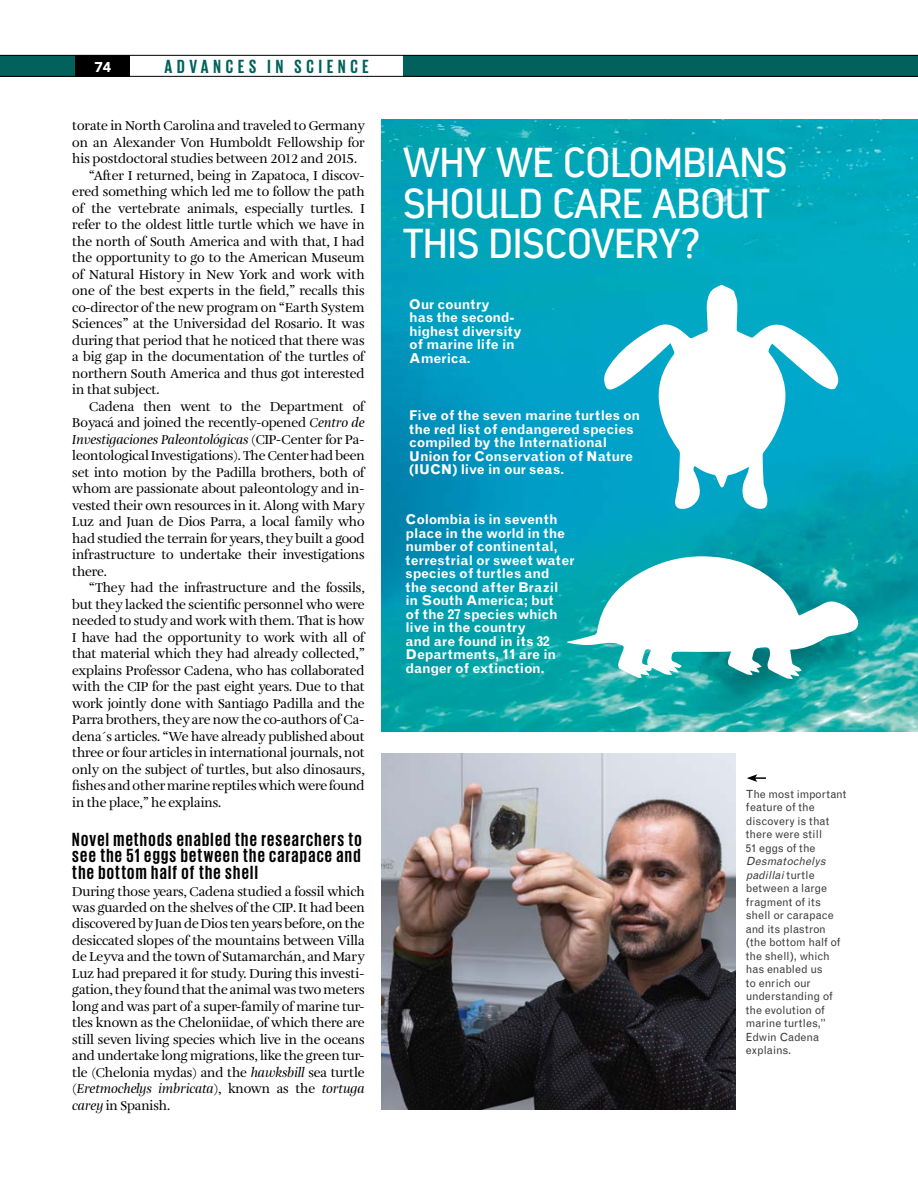
<style>
.page{position:relative;width:918px;height:1188px;background:#fff}
.page>*{position:absolute;margin:0;border:0;box-sizing:border-box;transform-origin:0 0}
.t1{font:41.85px/40.7px "Estandar";color:#fff}
.t2{font:700 19.5px/16.5px "Giorgio Sans";letter-spacing:.07em;color:#000;text-align:justify}
.t3{font:700 19.5px "Giorgio Sans";letter-spacing:.25em;color:#02615c}
.t4{font:900 14.25px "Avenir";color:#fff}
.t5{font:13.5px/16.5px "Amalia Pro";letter-spacing:-.01em;color:#000;text-align:justify}
.t6{font:700 13.5px/13.5px "Grotesque MT Std";color:#fff}
.t7{font:italic 13.5px "Amalia Pro";letter-spacing:-.01em;color:#000}
.t8{font:11.25px/13.5px "Grotesque MT Std";letter-spacing:-.005em;color:#3c3c3b}
.s1{font-style:italic}
.s2{font-style:normal}
</style>
<div class="page">
<img style="left:382px;top:120px;width:536px;height:611px">
<svg style="left:747px;top:774px;width:19px;height:8px"></svg>
<svg style="left:0;top:55px;width:918px;height:22px"></svg>
<img style="left:382px;top:753px;width:353px;height:357px">
<svg style="left:567px;top:556px;width:293px;height:123px"></svg>
<svg style="left:603px;top:285px;width:236px;height:226px"></svg>
<p class="t4" style="left:95px;top:55px;width:18px">74</p>
<h2 class="t3" style="left:165px;top:57px;width:206px">ADVANCES IN SCIENCE</h2>
<p class="t5" style="left:72px;top:118px;width:294px">torate in North Carolina and traveled to Germany</p>
<p class="t5" style="left:72px;top:135px;width:294px">on an Alexander Von Humboldt Fellowship for</p>
<p class="t5" style="left:72px;top:151px;width:286px">his postdoctoral studies between 2012 and 2015.</p>
<p class="t5" style="left:89px;top:167px;width:277px">“After I returned, being in Zapatoca, I discov-</p>
<p class="t5" style="left:72px;top:184px;width:294px">ered something which led me to follow the path</p>
<p class="t5" style="left:72px;top:200px;width:294px">of the vertebrate animals, especially turtles. I</p>
<p class="t5" style="left:72px;top:217px;width:294px">refer to the oldest little turtle which we have in</p>
<p class="t5" style="left:72px;top:233px;width:294px">the north of South America and with that, I had</p>
<p class="t5" style="left:72px;top:250px;width:294px">the opportunity to go to the American Museum</p>
<p class="t5" style="left:72px;top:266px;width:294px">of Natural History in New York and work with</p>
<p class="t5" style="left:72px;top:283px;width:294px">one of the best experts in the field,” recalls this</p>
<p class="t5" style="left:72px;top:299px;width:294px">co-director of the new program on “Earth System</p>
<p class="t5" style="left:72px;top:316px;width:294px">Sciences” at the Universidad del Rosario. It was</p>
<p class="t5" style="left:72px;top:332px;width:294px">during that period that he noticed that there was</p>
<p class="t5" style="left:72px;top:349px;width:294px">a big gap in the documentation of the turtles of</p>
<p class="t5" style="left:72px;top:365px;width:294px">northern South America and thus got interested</p>
<p class="t5" style="left:72px;top:382px;width:89px">in that subject.</p>
<p class="t5" style="left:89px;top:398px;width:277px">Cadena then went to the Department of</p>
<p class="t5" style="left:72px;top:415px;width:294px">Boyacá and joined the recently-opened <span class="s1">Centro de</span></p>
<p class="t7" style="left:72px;top:431px;width:294px">Investigaciones Paleontológicas <span class="s2">(CIP-Center for Pa-</span></p>
<p class="t5" style="left:72px;top:448px;width:294px">leontological Investigations). The Center had been</p>
<p class="t5" style="left:72px;top:464px;width:294px">set into motion by the Padilla brothers, both of</p>
<p class="t5" style="left:72px;top:481px;width:294px">whom are passionate about paleontology and in-</p>
<p class="t5" style="left:72px;top:497px;width:294px">vested their own resources in it. Along with Mary</p>
<p class="t5" style="left:72px;top:514px;width:294px">Luz and Juan de Dios Parra, a local family who</p>
<p class="t5" style="left:72px;top:530px;width:294px">had studied the terrain for years, they built a good</p>
<p class="t5" style="left:72px;top:547px;width:294px">infrastructure to undertake their investigations</p>
<p class="t5" style="left:72px;top:563px;width:36px">there.</p>
<p class="t5" style="left:89px;top:580px;width:277px">“They had the infrastructure and the fossils,</p>
<p class="t5" style="left:72px;top:596px;width:294px">but they lacked the scientific personnel who were</p>
<p class="t5" style="left:72px;top:613px;width:294px">needed to study and work with them. That is how</p>
<p class="t5" style="left:72px;top:629px;width:294px">I have had the opportunity to work with all of</p>
<p class="t5" style="left:72px;top:646px;width:294px">that material which they had already collected,”</p>
<p class="t5" style="left:72px;top:662px;width:294px">explains Professor Cadena, who has collaborated</p>
<p class="t5" style="left:72px;top:679px;width:294px">with the CIP for the past eight years. Due to that</p>
<p class="t5" style="left:72px;top:695px;width:294px">work jointly done with Santiago Padilla and the</p>
<p class="t5" style="left:72px;top:712px;width:294px">Parra brothers, they are now the co-authors of Ca-</p>
<p class="t5" style="left:72px;top:728px;width:294px">dena´s articles. “We have already published about</p>
<p class="t5" style="left:72px;top:745px;width:294px">three or four articles in international journals, not</p>
<p class="t5" style="left:72px;top:761px;width:294px">only on the subject of turtles, but also dinosaurs,</p>
<p class="t5" style="left:72px;top:778px;width:294px">fishes and other marine reptiles which were found</p>
<p class="t5" style="left:72px;top:794px;width:150px">in the place,” he explains.</p>
<h2 class="t2" style="left:72px;top:831px;width:291px">Novel methods enabled the researchers to see the 51 eggs between the carapace and the bottom half of the shell</h2>
<p class="t5" style="left:72px;top:883px;width:294px">During those years, Cadena studied a fossil which was guarded on the shelves of the CIP. It had been discovered by Juan de Dios ten years before, on the desiccated slopes of the mountains between Villa de Leyva and the town of Sutamarchán, and Mary Luz had prepared it for study. During this investi&shy;gation, they found that the animal was two meters long and was part of a super-family of marine tur&shy;tles known as the Cheloniidae, of which there are still seven living species which live in the oceans and undertake long migrations, like the green tur&shy;tle (Chelonia mydas) and the <span class="s1">hawksbill</span> sea turtle (<span class="s1">Eretmochelys imbricata</span>), known as the <span class="s1">tortuga carey</span> in Spanish.</p>
<h1 class="t1" style="left:403px;top:142px;width:386px">WHY WE COLOMBIANS<br>SHOULD CARE ABOUT<br>THIS DISCOVERY?</h1>
<p class="t6" style="left:409px;top:297px;width:114px">Our country<br>has the second&shy;highest diversity of marine life in<br>America.</p>
<p class="t6" style="left:409px;top:409px;width:232px">Five of the seven marine turtles on the red list of endangered species compiled by the International<br>Union for Conservation of Nature (IUCN) live in our seas.</p>
<p class="t6" style="left:406px;top:513px;width:170px">Colombia is in seventh place in the world in the number of continental, terrestrial or sweet water species of turtles and the second after Brazil in South America; but<br>of the 27 species which live in the country<br>and are found in its 32<br>Departments, 11 are in danger of extinction.</p>
<p class="t8" style="left:746px;top:787px;width:102px">The most important feature of the discovery is that there were still<br>51 eggs of the</p>
<p class="t8" style="left:746px;top:854px;width:96px"><span class="s1">Desmatochelys padillai</span>t u r t l e between a large fragment of its shell or carapace and its plastron (the bottom half of the shell), which has enabled us<br>to enrich our understanding of the evolution of marine turtles,”<br>Edwin Cadena explains.</p>
</div>
